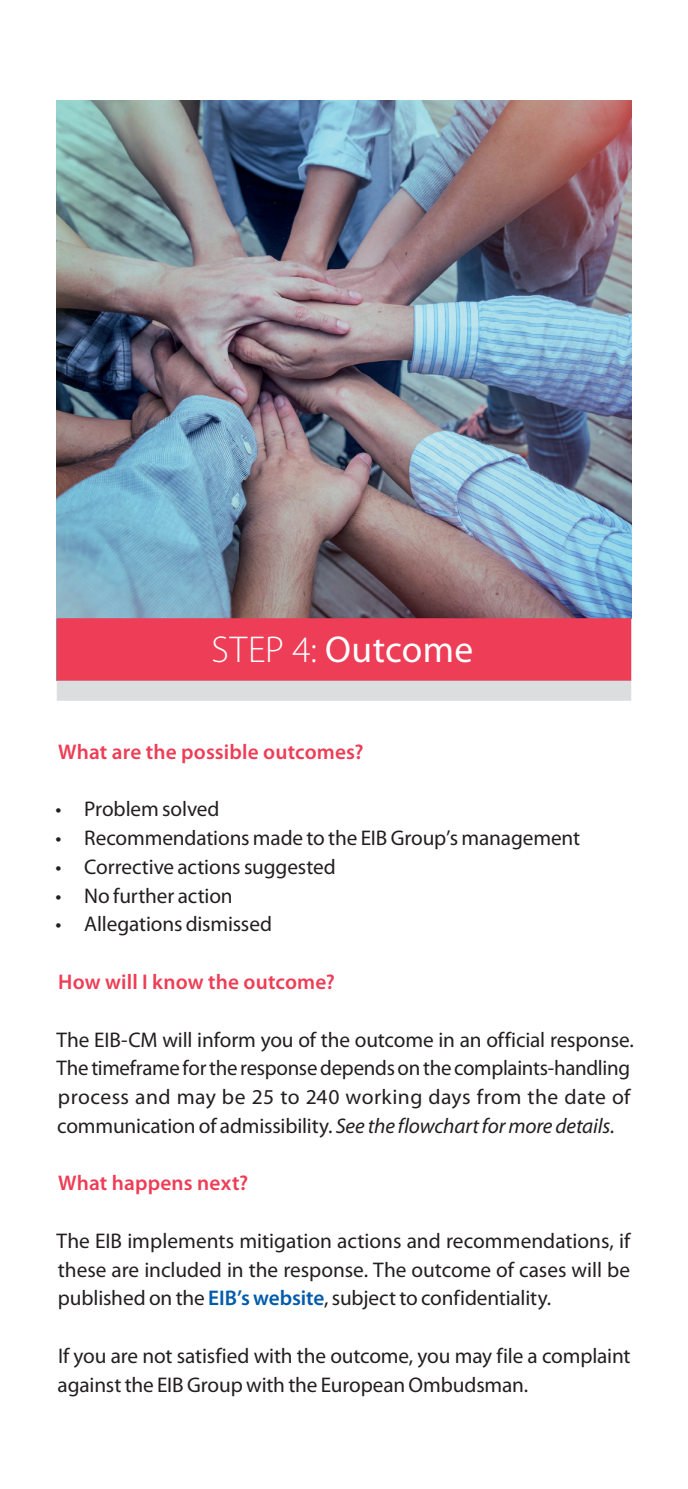
<style>
.page{position:relative;width:688px;height:1489px;background:#fff}
.page>*{position:absolute;margin:0;border:0;box-sizing:border-box;transform-origin:0 0}
.t1{font:37.5px "Myriad Pro";letter-spacing:.01em;color:#fff}
.t2{font:21.25px/28.8px "Myriad Pro";letter-spacing:-.005em;color:#231f20}
.t3{font:600 21.25px "Myriad Pro";letter-spacing:.01em;color:#ee3d56}
.s1{font-weight:300}
.s2{font-style:italic}
.s3{font-weight:600;color:#015bab}
</style>
<div class="page">
<img style="left:57px;top:101px;width:574px;height:517px">
<div style="left:57px;top:618px;width:574px;height:62px;background:#ee3d56"></div>
<div style="left:57px;top:680px;width:574px;height:20px;background:#dcdddf"></div>
<h1 class="t1" style="left:211px;top:628px;width:263px"><span class="s1">STEP 4:</span> Outcome</h1>
<p class="t3" style="left:58px;top:740px;width:307px">What are the possible outcomes?</p>
<p class="t2" style="left:55px;top:795px;width:166px">• Problem solved</p>
<p class="t2" style="left:55px;top:824px;width:526px">• Recommendations made to the EIB Group’s management</p>
<p class="t2" style="left:55px;top:852px;width:282px">• Corrective actions suggested</p>
<p class="t2" style="left:55px;top:881px;width:179px">• No further action</p>
<p class="t2" style="left:55px;top:910px;width:218px">• Allegations dismissed</p>
<p class="t3" style="left:58px;top:970px;width:278px">How will I know the outcome?</p>
<p class="t2" style="left:57px;top:1025px;width:578px">The EIB-CM will inform you of the outcome in an official response.<br>The timeframe for the response depends on the complaints-handling process and may be 25 to 240 working days from the date of communication of admissibility. <span class="s2">See the flowchart for more details.</span></p>
<p class="t3" style="left:58px;top:1171px;width:191px">What happens next?</p>
<p class="t2" style="left:57px;top:1226px;width:575px;text-align:justify">The EIB implements mitigation actions and recommendations, if these are included in the response. The outcome of cases will be published on the <span class="s3">EIB’s website</span>, subject to confidentiality.</p>
<p class="t2" style="left:58px;top:1341px;width:574px">If you are not satisfied with the outcome, you may file a complaint against the EIB Group with the European Ombudsman.</p>
</div>
